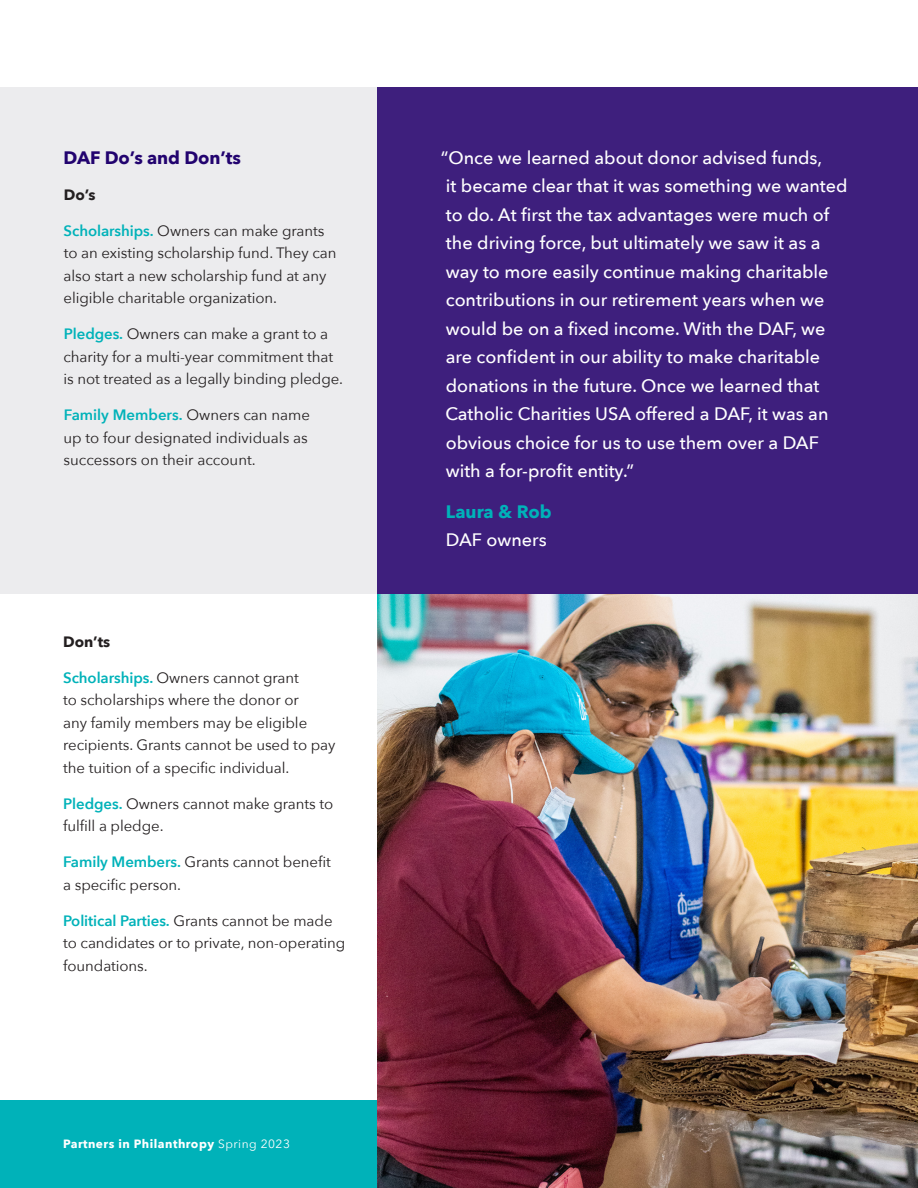
<style>
.page{position:relative;width:918px;height:1188px;background:#fff}
.page>*{position:absolute;margin:0;border:0;box-sizing:border-box;transform-origin:0 0}
.main_body_text{font:500 18px/28.5px "Avenir Next";color:#fff}
.main_body_text-2{font:700 18px/28.5px "Avenir Next";color:#00b2b9}
.sub-title{font:700 18px "Avenir Next";letter-spacing:-.005em;color:#22036f}
.main_body_text-3{font:15px/22.5px "Avenir Next";letter-spacing:-.005em;color:#231f20}
.main_body_text-4{font:700 15px "Avenir Next";letter-spacing:-.005em;color:#231f20}
.t1{font:700 12px "Avenir Next";letter-spacing:.04em;color:#fff}
.s1{font-weight:600;color:#00b2b9}
.s2{font-weight:400}
.s3{font-weight:500;color:#fff}
</style>
<div class="page">
<img style="left:377px;top:594px;width:541px;height:594px">
<div style="left:376px;top:88px;width:542px;height:506px;background:#3e1f7d"></div>
<div style="left:0;top:1101px;width:376px;height:87px;background:#00b2b9"></div>
<div style="left:0;top:88px;width:376px;height:506px;background:#ececee"></div>
<p class="sub-title" style="left:64px;top:142px;width:179px">DAF Do’s and Don’ts</p>
<p class="main_body_text-4" style="left:64px;top:182px;width:33px">Do’s</p>
<p class="main_body_text-3" style="left:64px;top:219px;width:274px"><span class="s1">Scholarships.</span> Owners can make grants to an existing scholarship fund. They can also start a new scholarship fund at any eligible charitable organization.</p>
<p class="main_body_text-3" style="left:64px;top:322px;width:281px"><span class="s1">Pledges.</span> Owners can make a grant to a charity for a multi-year commitment that is not treated as a legally binding pledge.</p>
<p class="main_body_text-3" style="left:63px;top:403px;width:248px"><span class="s1">Family Members.</span> Owners can name up to four designated individuals as successors on their account.</p>
<p class="main_body_text-4" style="left:63px;top:629px;width:49px">Don’ts</p>
<p class="main_body_text-3" style="left:63px;top:666px;width:274px"><span class="s1">Scholarships.</span> Owners cannot grant<br>to scholarships where the donor or<br>any family members may be eligible recipients. Grants cannot be used to pay the tuition of a specific individual.</p>
<p class="main_body_text-3" style="left:63px;top:792px;width:272px"><span class="s1">Pledges.</span> Owners cannot make grants to fulfill a pledge.</p>
<p class="main_body_text-3" style="left:63px;top:850px;width:269px"><span class="s1">Family Members.</span> Grants cannot benefit a specific person.</p>
<p class="main_body_text-3" style="left:63px;top:909px;width:284px"><span class="s1">Political Parties.</span> Grants cannot be made to candidates or to private, non-operating foundations.</p>
<p class="t1" style="left:63px;top:1134px;width:228px">Partners in Philanthropy <span class="s2">Spring 2023</span></p>
<p class="main_body_text" style="left:441px;top:143px;width:408px">“Once we learned about donor advised funds,<br>it became clear that it was something we wanted to do. At first the tax advantages were much of the driving force, but ultimately we saw it as a way to more easily continue making charitable contributions in our retirement years when we would be on a fixed income. With the DAF, we are confident in our ability to make charitable donations in the future. Once we learned that Catholic Charities USA offered a DAF, it was an obvious choice for us to use them over a DAF with a for-profit entity.”</p>
<p class="main_body_text-2" style="left:446px;top:497px;width:107px">Laura &amp; Rob<br><span class="s3">DAF owners</span></p>
</div>
